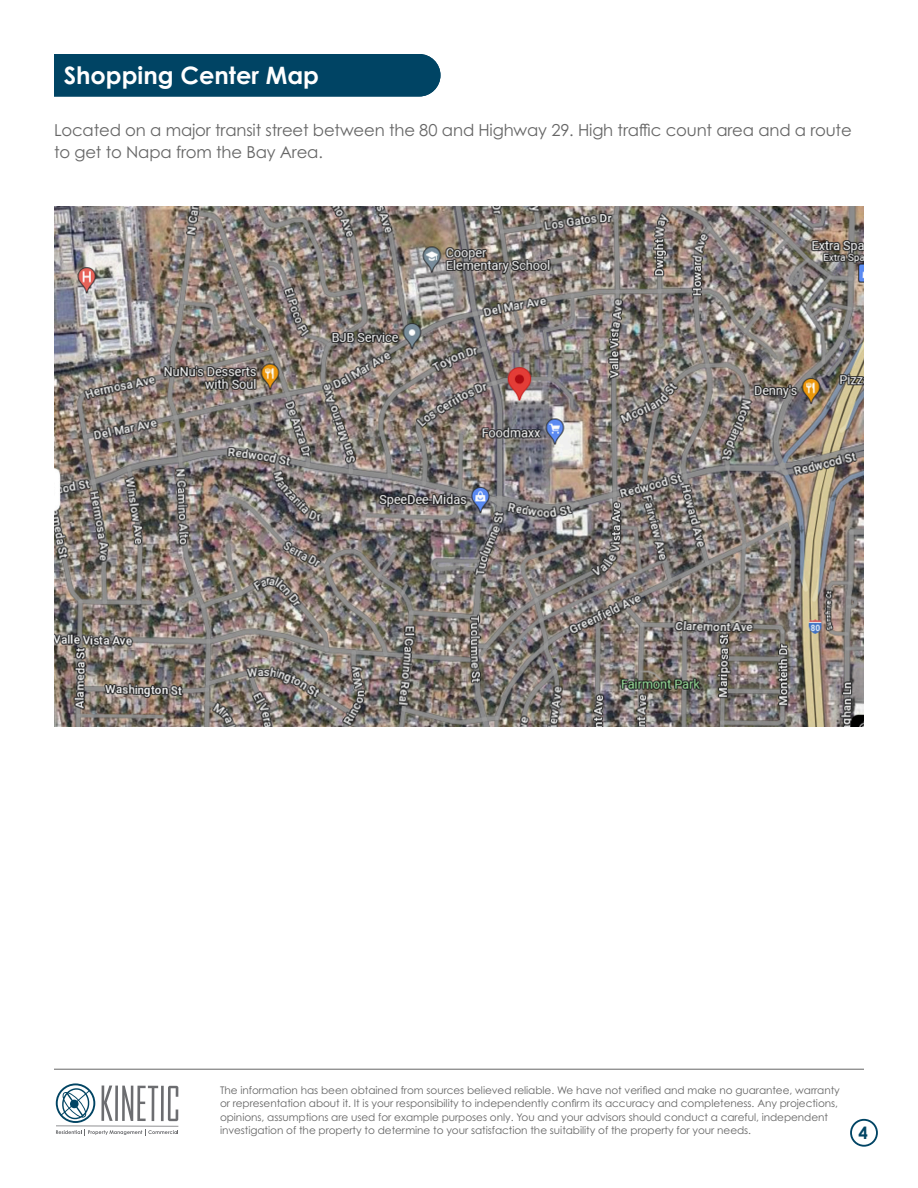
<style>
.page{position:relative;width:918px;height:1188px;background:#fff}
.page>*{position:absolute;margin:0;border:0;box-sizing:border-box;transform-origin:0 0}
.t1{font:700 24px "Century Gothic Pro";color:#fff}
.t2{font:700 16.8px "Century Gothic Pro";color:#004464}
.t3{font:16.5px/22.5px "Century Gothic Pro";letter-spacing:-.01em;color:#666}
.t4{font:10.5px/13.5px "Century Gothic Pro";letter-spacing:-.005em;color:#666}
</style>
<div class="page">
<svg style="left:101px;top:1086px;width:12px;height:35px"></svg>
<hr style="left:115px;top:1086px;width:3px;height:35px;background:#6c6d70">
<svg style="left:122px;top:1086px;width:36px;height:35px"></svg>
<hr style="left:161px;top:1086px;width:3px;height:35px;background:#6c6d70">
<svg style="left:168px;top:1086px;width:10px;height:35px"></svg>
<svg style="left:56px;top:1083px;width:39px;height:40px"></svg>
<hr style="left:56px;top:1126px;width:122px;height:1px;background:#6c6d70">
<svg style="left:56px;top:1129px;width:122px;height:6px"></svg>
<hr style="left:54px;top:1069px;width:810px;height:1px;background:#666">
<div style="left:29px;top:54px;width:412px;height:43px;background:#004464;border-radius:21px"></div>
<div style="left:850px;top:1119px;width:28px;height:28px;border:2px solid #004464;border-radius:50%"></div>
<img style="left:54px;top:207px;width:810px;height:519px">
<div style="left:10px;top:37px;width:44px;height:80px;background:#fff"></div>
<p class="t1" style="left:64px;top:60px;width:257px">Shopping Center Map</p>
<p class="t3" style="left:54px;top:118px;width:799px">Located on a major transit street between the 80 and Highway 29. High traffic count area and a route to get to Napa from the Bay Area.</p>
<p class="t4" style="left:220px;top:1083px;width:621px">The information has been obtained from sources believed reliable. We have not verified and make no guarantee, warranty or representation about it. It is your responsibility to independently confirm its accuracy and completeness. Any projections, opinions, assumptions are used for example purposes only. You and your advisors should conduct a careful, independent investigation of the property to determine to your satisfaction the suitability of the property for your needs.</p>
<p class="t2" style="left:858px;top:1122px;width:11px">4</p>
</div>
